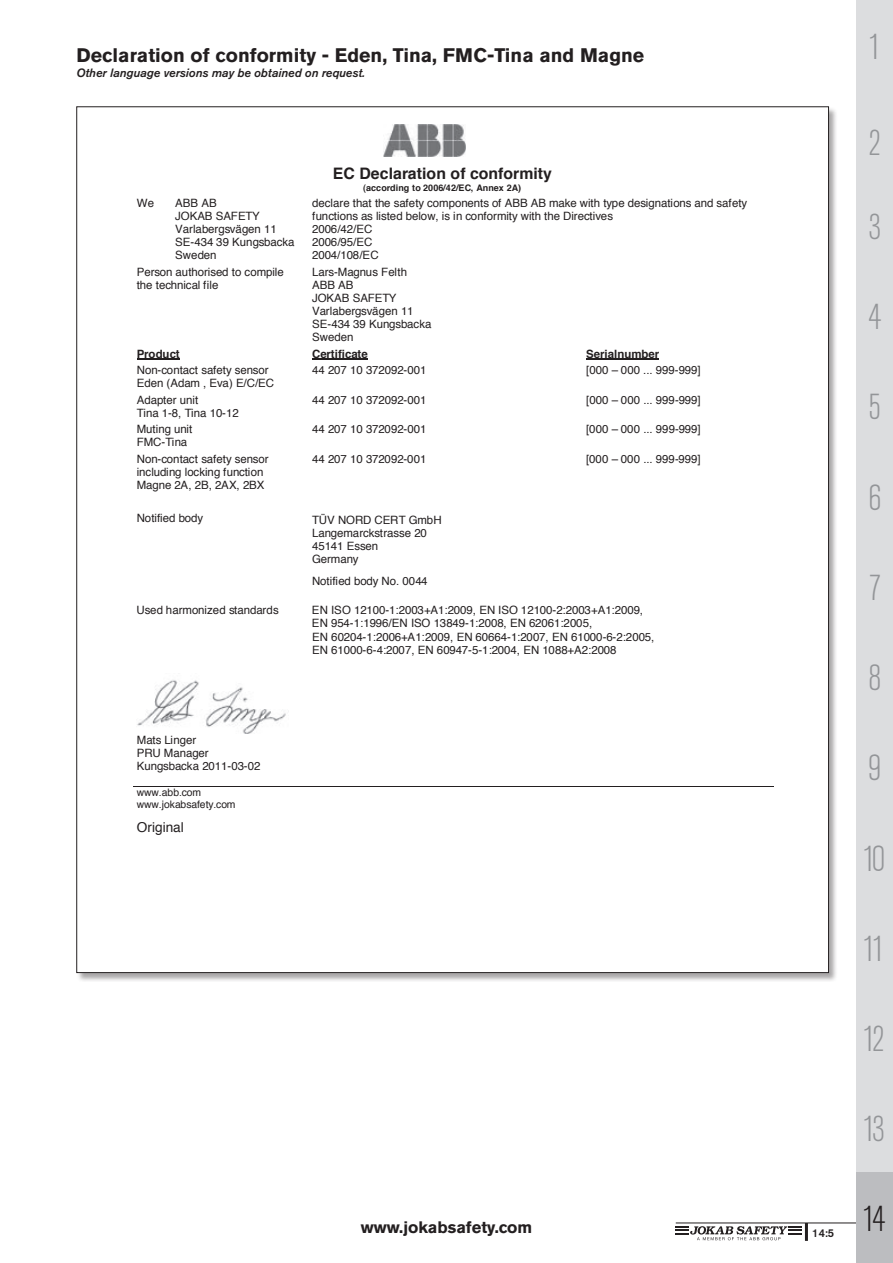
<style>
.page{position:relative;width:893px;height:1263px;background:#fff}
.page>*{position:absolute;margin:0;border:0;box-sizing:border-box;transform-origin:0 0}
.t1{font:300 condensed 36px "Akzidenz Grotesk BE";letter-spacing:-.09em;color:#939598}
.t2{font:300 condensed 36px "Akzidenz Grotesk BE";color:#231f20}
.Test{font:700 19.5px "Akzidenz Grotesk Pro";color:#231f20}
.t3{font:700 16.5px "Akzidenz Grotesk BE";color:#231f20}
.t4{font:700 15.9px "Helvetica";color:#231f20}
.t5{font:13.65px "Helvetica";color:#231f20}
.t6{font:italic 500 12px "Akzidenz Grotesk BE";color:#231f20}
.t7{font:11.4px/13px "Helvetica";color:#231f20}
.t8{font:700 11.4px "Helvetica";color:#231f20}
.t9{font:500 11.25px "Akzidenz Grotesk BE";color:#231f20}
.t10{font:10.35px/11.9px "Helvetica";color:#231f20}
.t11{font:700 9px "Helvetica";letter-spacing:-.005em;color:#231f20}
</style>
<div class="page">
<hr style="left:676px;top:1222px;width:217px;height:1px;background:#231f20">
<hr style="left:805px;top:1223px;width:3px;height:18px;background:#231f20">
<svg style="left:676px;top:1226px;width:126px;height:14px"></svg>
<div style="left:857px;top:0;width:36px;height:90px;background:#dcdddf"></div>
<div style="left:857px;top:90px;width:36px;height:90px;background:#dcdddf"></div>
<div style="left:857px;top:180px;width:36px;height:91px;background:#dcdddf"></div>
<div style="left:857px;top:271px;width:36px;height:90px;background:#dcdddf"></div>
<div style="left:857px;top:361px;width:36px;height:90px;background:#dcdddf"></div>
<div style="left:857px;top:451px;width:36px;height:90px;background:#dcdddf"></div>
<div style="left:857px;top:541px;width:36px;height:90px;background:#dcdddf"></div>
<div style="left:857px;top:631px;width:36px;height:91px;background:#dcdddf"></div>
<div style="left:857px;top:722px;width:36px;height:90px;background:#dcdddf"></div>
<div style="left:857px;top:812px;width:36px;height:90px;background:#dcdddf"></div>
<div style="left:857px;top:902px;width:36px;height:90px;background:#dcdddf"></div>
<div style="left:857px;top:1082px;width:36px;height:91px;background:#dcdddf"></div>
<div style="left:857px;top:1173px;width:36px;height:90px;background:#bcbdc0"></div>
<div style="left:857px;top:992px;width:36px;height:90px;background:#dcdddf"></div>
<div style="left:76px;top:106px;width:761px;height:875px;background:#231f20;opacity:.4"></div>
<div style="left:77px;top:107px;width:751px;height:865px;background:#fff"></div>
<img style="left:384px;top:124px;width:82px;height:33px">
<hr style="left:137px;top:359px;width:42px;height:1px;background:#231f20">
<hr style="left:312px;top:359px;width:56px;height:1px;background:#231f20">
<hr style="left:586px;top:359px;width:73px;height:1px;background:#231f20">
<img style="left:137px;top:680px;width:149px;height:53px">
<hr style="left:133px;top:786px;width:640px;height:1px;background:#231f20">
<p class="Test" style="left:77px;top:43px;width:569px">Declaration of conformity - Eden, Tina, FMC-Tina and Magne</p>
<p class="t6" style="left:77px;top:65px;width:290px">Other language versions may be obtained on request.</p>
<p class="t4" style="left:333px;top:161px;width:221px">EC Declaration of conformity</p>
<p class="t11" style="left:363px;top:181px;width:159px">(according to 2006/42/EC, Annex 2A)</p>
<p class="t7" style="left:137px;top:197px;width:19px">We</p>
<p class="t7" style="left:175px;top:197px;width:121px">ABB AB<br>JOKAB SAFETY<br>Varlabergsvägen 11<br>SE-434 39 Kungsbacka<br>Sweden</p>
<p class="t7" style="left:312px;top:197px;width:437px">declare that the safety components of ABB AB make with type designations and safety functions as listed below, is in conformity with the Directives<br>2006/42/EC<br>2006/95/EC<br>2004/108/EC</p>
<p class="t7" style="left:137px;top:266px;width:149px">Person authorised to compile the technical file</p>
<p class="t7" style="left:312px;top:266px;width:121px">Lars-Magnus Felth<br>ABB AB<br>JOKAB SAFETY<br>Varlabergsvägen 11<br>SE-434 39 Kungsbacka<br>Sweden</p>
<p class="t8" style="left:137px;top:344px;width:45px">Product</p>
<p class="t8" style="left:312px;top:344px;width:57px">Certificate</p>
<p class="t8" style="left:586px;top:344px;width:74px">Serialnumber</p>
<p class="t7" style="left:137px;top:364px;width:139px">Non-contact safety sensor<br>Eden (Adam , Eva) E/C/EC</p>
<p class="t7" style="left:312px;top:364px;width:116px">44 207 10 372092-001</p>
<p class="t7" style="left:586px;top:364px;width:116px">[000 – 000 ... 999-999]</p>
<p class="t7" style="left:137px;top:393px;width:104px">Adapter unit<br>Tina 1-8, Tina 10-12</p>
<p class="t7" style="left:312px;top:393px;width:116px">44 207 10 372092-001</p>
<p class="t7" style="left:586px;top:393px;width:116px">[000 – 000 ... 999-999]</p>
<p class="t7" style="left:137px;top:423px;width:57px">Muting unit<br>FMC-Tina</p>
<p class="t7" style="left:312px;top:423px;width:116px">44 207 10 372092-001</p>
<p class="t7" style="left:586px;top:423px;width:116px">[000 – 000 ... 999-999]</p>
<p class="t7" style="left:137px;top:452px;width:133px">Non-contact safety sensor including locking function<br>Magne 2A, 2B, 2AX, 2BX</p>
<p class="t7" style="left:312px;top:452px;width:116px">44 207 10 372092-001</p>
<p class="t7" style="left:586px;top:452px;width:116px">[000 – 000 ... 999-999]</p>
<p class="t7" style="left:137px;top:512px;width:68px">Notified body</p>
<p class="t7" style="left:312px;top:514px;width:131px">TÜV NORD CERT GmbH<br>Langemarckstrasse 20<br>45141 Essen<br>Germany</p>
<p class="t7" style="left:312px;top:575px;width:117px">Notified body No. 0044</p>
<p class="t7" style="left:137px;top:604px;width:144px">Used harmonized standards</p>
<p class="t7" style="left:312px;top:604px;width:344px">EN ISO 12100-1:2003+A1:2009, EN ISO 12100-2:2003+A1:2009, EN 954-1:1996/EN ISO 13849-1:2008, EN 62061:2005,<br>EN 60204-1:2006+A1:2009, EN 60664-1:2007, EN 61000-6-2:2005, EN 61000-6-4:2007, EN 60947-5-1:2004, EN 1088+A2:2008</p>
<p class="t7" style="left:137px;top:733px;width:125px">Mats Linger<br>PRU Manager<br>Kungsbacka 2011-03-02</p>
<p class="t10" style="left:137px;top:787px;width:100px">www.abb.com www.jokabsafety.com</p>
<p class="t5" style="left:137px;top:817px;width:49px">Original</p>
<h3 class="t3" style="left:361px;top:1217px;width:173px">www.jokabsafety.com</h3>
<p class="t9" style="left:812px;top:1226px;width:24px">14:5</p>
<p class="t1" style="left:868px;top:27px;width:14px">1</p>
<p class="t1" style="left:868px;top:124px;width:14px">2</p>
<p class="t1" style="left:868px;top:207px;width:14px">3</p>
<p class="t1" style="left:868px;top:298px;width:14px">4</p>
<p class="t1" style="left:868px;top:388px;width:14px">5</p>
<p class="t1" style="left:868px;top:478px;width:14px">6</p>
<p class="t1" style="left:868px;top:568px;width:14px">7</p>
<p class="t1" style="left:868px;top:658px;width:14px">8</p>
<p class="t1" style="left:868px;top:749px;width:14px">9</p>
<p class="t1" style="left:863px;top:839px;width:24px">10</p>
<p class="t1" style="left:863px;top:929px;width:24px">11</p>
<p class="t1" style="left:863px;top:1019px;width:24px">12</p>
<p class="t1" style="left:863px;top:1109px;width:24px">13</p>
<p class="t2" style="left:862px;top:1200px;width:24px">14</p>
</div>
